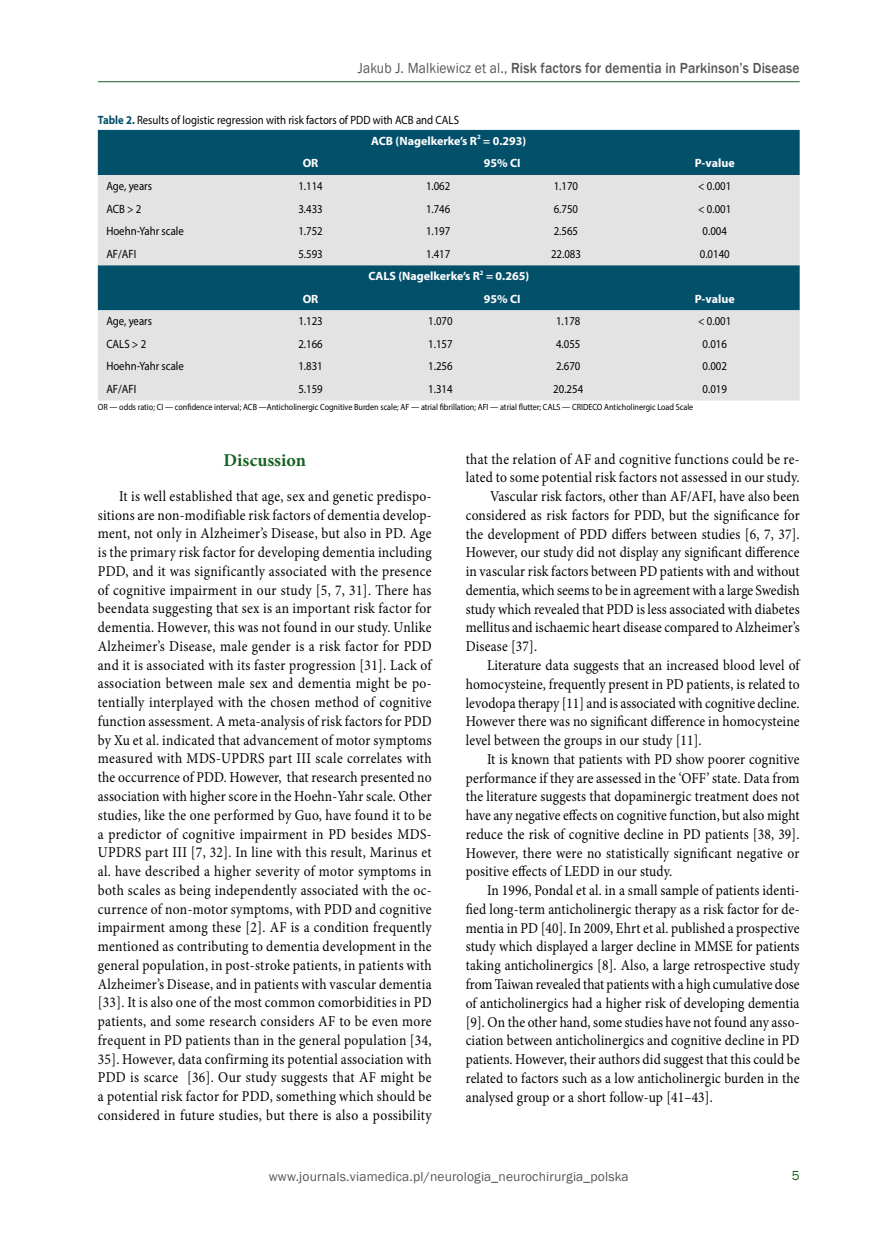
<style>
.page{position:relative;width:872px;height:1234px;background:#fff}
.page>*{position:absolute;margin:0;border:0;box-sizing:border-box;transform-origin:0 0}
.t1{font:700 18px "Minion Pro";color:#176222}
.t2{font:15px/18.8px "Minion Pro";letter-spacing:.01em;color:#000;text-align:justify;scale:.9 1}
.t3{font:500 15px "Franklin Gothic";letter-spacing:.01em;color:#575756;scale:.9 1}
.t4{font:13.5px "Franklin Gothic";letter-spacing:.01em;color:#575756}
.t5{font:13.5px "Franklin Gothic";color:#176222}
.t6{font:12px/21px "Myriad Pro";color:#000;scale:.9 1}
.t7{font:700 12px "Myriad Pro";color:#fff}
.t8{font:9px "Myriad Pro";color:#000;scale:.9 1}
.t9{font:700 6.6px "Myriad Pro";color:#fff}
.s1{font-weight:400}
.s2{font-weight:700;color:#03506b}
.s3{font-weight:700;color:#fff}
</style>
<div class="page">
<hr style="left:98px;top:81px;width:701px;height:1px;background:#176222">
<div style="left:98px;top:130px;width:701px;height:45px;background:#03506b"></div>
<svg style="left:98px;top:175px;width:701px;height:225px;background:#b6c5cb"></svg>
<p class="t3" style="left:358px;top:59px;width:492px"><span class="s1">Jakub J. Malkiewicz et al.,</span> Risk factors for dementia in Parkinson’s Disease</p>
<p class="t6" style="left:371px;top:109px;width:174px;text-indent:-273px"><span class="s2">Table 2.</span> Results of logistic regression with risk factors of PDD with ACB and CALS<br><span class="s3">ACB (Nagelkerke’s R</span><sup>2</sup> <span class="s3">= 0.293)</span></p>
<p class="t7" style="left:303px;top:155px;width:17px">OR</p>
<p class="t7" style="left:484px;top:155px;width:38px">95% CI</p>
<p class="t7" style="left:695px;top:155px;width:41px">P-value</p>
<p class="t6" style="left:106px;top:175px;width:52px">Age, years</p>
<p class="t6" style="left:298px;top:175px;width:29px">1.114</p>
<p class="t6" style="left:426px;top:175px;width:29px">1.062</p>
<p class="t6" style="left:554px;top:175px;width:29px">1.170</p>
<p class="t6" style="left:698px;top:175px;width:38px">&lt; 0.001</p>
<p class="t6" style="left:106px;top:198px;width:41px">ACB &gt; 2</p>
<p class="t6" style="left:298px;top:198px;width:29px">3.433</p>
<p class="t6" style="left:426px;top:198px;width:29px">1.746</p>
<p class="t6" style="left:554px;top:198px;width:29px">6.750</p>
<p class="t6" style="left:698px;top:198px;width:38px">&lt; 0.001</p>
<p class="t6" style="left:106px;top:220px;width:88px">Hoehn-Yahr scale</p>
<p class="t6" style="left:298px;top:220px;width:29px">1.752</p>
<p class="t6" style="left:426px;top:220px;width:29px">1.197</p>
<p class="t6" style="left:554px;top:220px;width:29px">2.565</p>
<p class="t6" style="left:702px;top:220px;width:29px">0.004</p>
<p class="t6" style="left:106px;top:243px;width:35px">AF/AFI</p>
<p class="t6" style="left:298px;top:243px;width:29px">5.593</p>
<p class="t6" style="left:426px;top:243px;width:29px">1.417</p>
<p class="t6" style="left:551px;top:243px;width:35px">22.083</p>
<p class="t6" style="left:700px;top:243px;width:35px">0.0140</p>
<p class="t7" style="left:368px;top:268px;width:113px">CALS (Nagelkerke’s R</p>
<p class="t9" style="left:480px;top:268px;width:5px">2</p>
<p class="t7" style="left:486px;top:268px;width:45px">= 0.265)</p>
<p class="t7" style="left:303px;top:291px;width:17px">OR</p>
<p class="t7" style="left:484px;top:291px;width:38px">95% CI</p>
<p class="t7" style="left:695px;top:291px;width:41px">P-value</p>
<p class="t6" style="left:106px;top:310px;width:52px">Age, years</p>
<p class="t6" style="left:298px;top:310px;width:29px">1.123</p>
<p class="t6" style="left:428px;top:310px;width:29px">1.070</p>
<p class="t6" style="left:556px;top:310px;width:29px">1.178</p>
<p class="t6" style="left:698px;top:310px;width:38px">&lt; 0.001</p>
<p class="t6" style="left:106px;top:333px;width:46px">CALS &gt; 2</p>
<p class="t6" style="left:298px;top:333px;width:29px">2.166</p>
<p class="t6" style="left:428px;top:333px;width:29px">1.157</p>
<p class="t6" style="left:556px;top:333px;width:29px">4.055</p>
<p class="t6" style="left:702px;top:333px;width:29px">0.016</p>
<p class="t6" style="left:106px;top:355px;width:88px">Hoehn-Yahr scale</p>
<p class="t6" style="left:298px;top:355px;width:29px">1.831</p>
<p class="t6" style="left:428px;top:355px;width:29px">1.256</p>
<p class="t6" style="left:556px;top:355px;width:29px">2.670</p>
<p class="t6" style="left:702px;top:355px;width:29px">0.002</p>
<p class="t6" style="left:106px;top:378px;width:35px">AF/AFI</p>
<p class="t6" style="left:298px;top:378px;width:29px">5.159</p>
<p class="t6" style="left:428px;top:378px;width:29px">1.314</p>
<p class="t6" style="left:553px;top:378px;width:35px">20.254</p>
<p class="t6" style="left:702px;top:378px;width:29px">0.019</p>
<p class="t8" style="left:98px;top:401px;width:663px">OR — odds ratio; CI — confidence interval; ACB —Anticholinergic Cognitive Burden scale; AF — atrial fibrillation; AFI — atrial flutter; CALS — CRIDECO Anticholinergic Load Scale</p>
<p class="t1" style="left:224px;top:447px;width:84px">Discussion</p>
<p class="t2" style="left:98px;top:486px;width:372px;text-indent:21px">It is well established that age, sex and genetic predispo&shy;sitions are non-modifiable risk factors of dementia develop&shy;ment, not only in Alzheimer’s Disease, but also in PD. Age is the primary risk factor for developing dementia including PDD, and it was significantly associated with the presence of cognitive impairment in our study [5, 7, 31]. There has beendata suggesting that sex is an important risk factor for dementia. However, this was not found in our study. Unlike Alzheimer’s Disease, male gender is a risk factor for PDD and it is associated with its faster progression [31]. Lack of association between male sex and dementia might be po&shy;tentially interplayed with the chosen method of cognitive function assessment. A meta-analysis of risk factors for PDD by Xu et al. indicated that advancement of motor symptoms measured with MDS-UPDRS part III scale correlates with the occurrence of PDD. However, that research presented no association with higher score in the Hoehn-Yahr scale. Other studies, like the one performed by Guo, have found it to be a predictor of cognitive impairment in PD besides MDS-UPDRS part III [7, 32]. In line with this result, Marinus et al. have described a higher severity of motor symptoms in both scales as being independently associated with the oc&shy;currence of non-motor symptoms, with PDD and cognitive impairment among these [2]. AF is a condition frequently mentioned as contributing to dementia development in the general population, in post-stroke patients, in patients with Alzheimer’s Disease, and in patients with vascular dementia [33]. It is also one of the most common comorbidities in PD patients, and some research considers AF to be even more frequent in PD patients than in the general population [34, 35]. However, data confirming its potential association with PDD is scarce [36]. Our study suggests that AF might be a potential risk factor for PDD, something which should be considered in future studies, but there is also a possibility</p>
<p class="t2" style="left:466px;top:449px;width:372px">that the relation of AF and cognitive functions could be re-</p>
<p class="t2" style="left:466px;top:468px;width:372px">lated to some potential risk factors not assessed in our study.</p>
<p class="t2" style="left:490px;top:487px;width:345px">Vascular risk factors, other than AF/AFI, have also been</p>
<p class="t2" style="left:466px;top:505px;width:372px">considered as risk factors for PDD, but the significance for</p>
<p class="t2" style="left:466px;top:524px;width:372px">the development of PDD differs between studies [6, 7, 37].</p>
<p class="t2" style="left:466px;top:543px;width:372px">However, our study did not display any significant difference</p>
<p class="t2" style="left:466px;top:562px;width:372px">in vascular risk factors between PD patients with and without</p>
<p class="t2" style="left:466px;top:580px;width:372px">dementia, which seems to be in agreement with a large Swedish</p>
<p class="t2" style="left:466px;top:599px;width:372px">study which revealed that PDD is less associated with diabetes</p>
<p class="t2" style="left:466px;top:618px;width:372px">mellitus and ischaemic heart disease compared to Alzheimer’s</p>
<p class="t2" style="left:466px;top:637px;width:81px">Disease [37].</p>
<p class="t2" style="left:487px;top:655px;width:349px">Literature data suggests that an increased blood level of</p>
<p class="t2" style="left:466px;top:674px;width:372px">homocysteine, frequently present in PD patients, is related to</p>
<p class="t2" style="left:466px;top:693px;width:372px">levodopa therapy [11] and is associated with cognitive decline.</p>
<p class="t2" style="left:466px;top:712px;width:372px">However there was no significant difference in homocysteine</p>
<p class="t2" style="left:466px;top:730px;width:264px">level between the groups in our study [11].</p>
<p class="t2" style="left:487px;top:749px;width:349px">It is known that patients with PD show poorer cognitive</p>
<p class="t2" style="left:466px;top:768px;width:372px">performance if they are assessed in the ‘OFF’ state. Data from</p>
<p class="t2" style="left:466px;top:787px;width:372px">the literature suggests that dopaminergic treatment does not</p>
<p class="t2" style="left:466px;top:805px;width:372px">have any negative effects on cognitive function, but also might</p>
<p class="t2" style="left:466px;top:824px;width:372px">reduce the risk of cognitive decline in PD patients [38, 39].</p>
<p class="t2" style="left:466px;top:843px;width:372px">However, there were no statistically significant negative or</p>
<p class="t2" style="left:466px;top:862px;width:231px">positive effects of LEDD in our study.</p>
<p class="t2" style="left:487px;top:880px;width:349px">In 1996, Pondal et al. in a small sample of patients identi-</p>
<p class="t2" style="left:466px;top:899px;width:372px">fied long-term anticholinergic therapy as a risk factor for de-</p>
<p class="t2" style="left:466px;top:918px;width:372px">mentia in PD [40]. In 2009, Ehrt et al. published a prospective</p>
<p class="t2" style="left:466px;top:937px;width:372px">study which displayed a larger decline in MMSE for patients</p>
<p class="t2" style="left:466px;top:955px;width:372px">taking anticholinergics [8]. Also, a large retrospective study</p>
<p class="t2" style="left:466px;top:974px;width:372px">from Taiwan revealed that patients with a high cumulative dose</p>
<p class="t2" style="left:466px;top:993px;width:372px">of anticholinergics had a higher risk of developing dementia</p>
<p class="t2" style="left:466px;top:1012px;width:372px">[9]. On the other hand, some studies have not found any asso-</p>
<p class="t2" style="left:466px;top:1030px;width:372px">ciation between anticholinergics and cognitive decline in PD</p>
<p class="t2" style="left:466px;top:1049px;width:372px">patients. However, their authors did suggest that this could be</p>
<p class="t2" style="left:466px;top:1068px;width:372px">related to factors such as a low anticholinergic burden in the</p>
<p class="t2" style="left:466px;top:1087px;width:276px">analysed group or a short follow-up [41–43].</p>
<p class="t4" style="left:269px;top:1168px;width:361px">www.journals.viamedica.pl/neurologia_neurochirurgia_polska</p>
<p class="t5" style="left:791px;top:1166px;width:9px">5</p>
</div>
